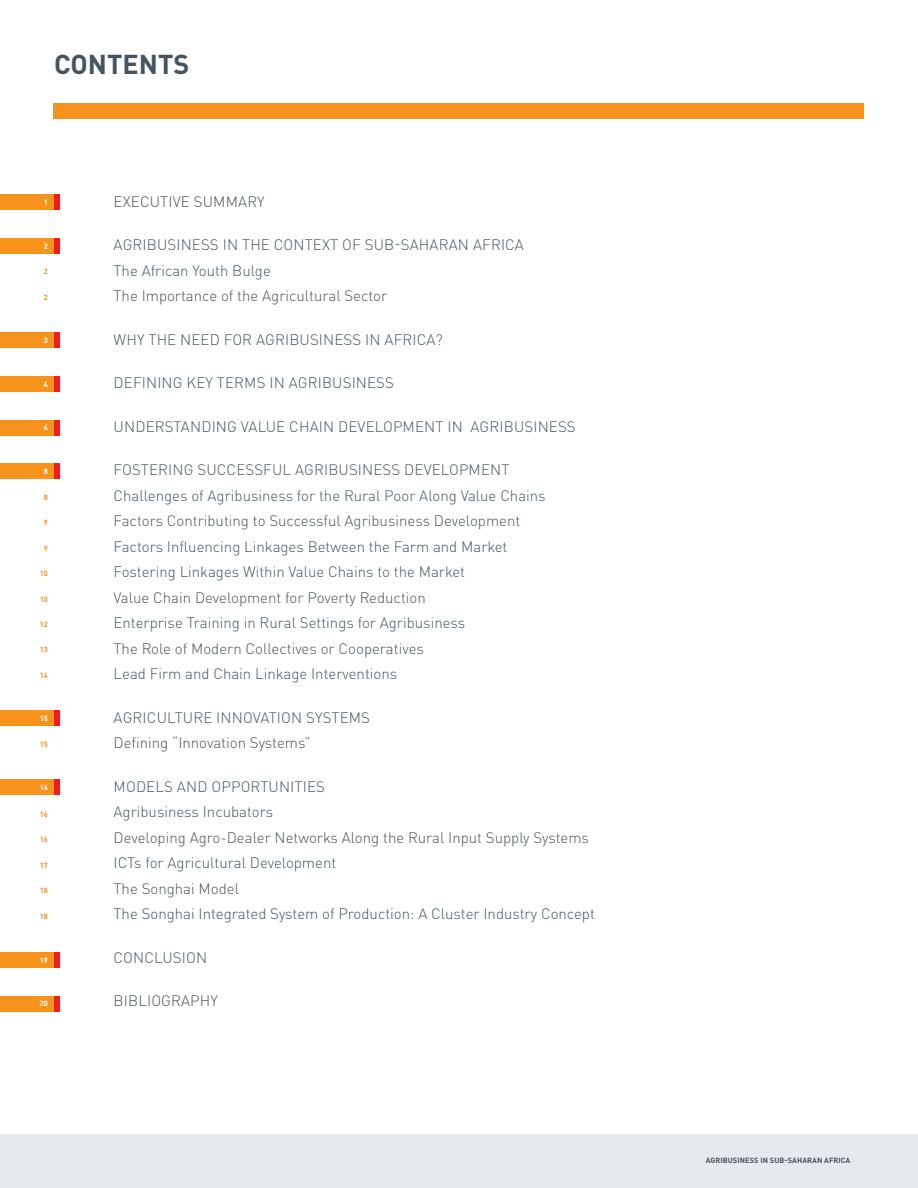
<style>
.page{position:relative;width:918px;height:1188px;background:#fff}
.page>*{position:absolute;margin:0;border:0;box-sizing:border-box;transform-origin:0 0}
.t1{font:700 27px "DIN Pro";color:#45555f}
.t2{font:300 15px/25.5px "DIN Pro";color:#45555f}
.t3{font:700 7.5px "DIN Pro";letter-spacing:.01em;color:#45555f}
.t4{font:700 7.5px "DIN Pro";color:#f7931d}
.t5{font:700 7.5px "DIN Pro";color:#fff}
</style>
<div class="page">
<div style="left:0;top:1134px;width:918px;height:54px;background:#e6e9ed"></div>
<div style="left:54px;top:103px;width:810px;height:16px;background:#f7931d"></div>
<div style="left:0;top:238px;width:60px;height:16px;background:#f7931d"></div>
<div style="left:54px;top:238px;width:6px;height:16px;background:#ee1d23"></div>
<div style="left:0;top:195px;width:60px;height:15px;background:#f7931d"></div>
<div style="left:54px;top:195px;width:6px;height:15px;background:#ee1d23"></div>
<div style="left:0;top:332px;width:60px;height:16px;background:#f7931d"></div>
<div style="left:54px;top:332px;width:6px;height:16px;background:#ee1d23"></div>
<div style="left:0;top:376px;width:60px;height:16px;background:#f7931d"></div>
<div style="left:54px;top:376px;width:6px;height:16px;background:#ee1d23"></div>
<div style="left:0;top:420px;width:60px;height:15px;background:#f7931d"></div>
<div style="left:54px;top:420px;width:6px;height:15px;background:#ee1d23"></div>
<div style="left:0;top:463px;width:60px;height:16px;background:#f7931d"></div>
<div style="left:54px;top:463px;width:6px;height:16px;background:#ee1d23"></div>
<div style="left:0;top:711px;width:60px;height:15px;background:#f7931d"></div>
<div style="left:54px;top:711px;width:6px;height:15px;background:#ee1d23"></div>
<div style="left:0;top:952px;width:60px;height:16px;background:#f7931d"></div>
<div style="left:54px;top:952px;width:6px;height:16px;background:#ee1d23"></div>
<div style="left:0;top:996px;width:60px;height:15px;background:#f7931d"></div>
<div style="left:54px;top:996px;width:6px;height:15px;background:#ee1d23"></div>
<div style="left:0;top:779px;width:60px;height:16px;background:#f7931d"></div>
<div style="left:54px;top:779px;width:6px;height:16px;background:#ee1d23"></div>
<p class="t1" style="left:54px;top:41px;width:137px">CONTENTS</p>
<p class="t5" style="left:44px;top:196px;width:6px">1</p>
<p class="t2" style="left:114px;top:187px;width:153px">EXECUTIVE SUMMARY</p>
<p class="t2" style="left:114px;top:231px;width:412px">AGRIBUSINESS IN THE CONTEXT OF SUB-SAHARAN AFRICA</p>
<p class="t2" style="left:114px;top:256px;width:275px">The African Youth Bulge<br>The Importance of the Agricultural Sector</p>
<p class="t2" style="left:114px;top:325px;width:331px">WHY THE NEED FOR AGRIBUSINESS IN AFRICA?</p>
<p class="t2" style="left:114px;top:369px;width:282px">DEFINING KEY TERMS IN AGRIBUSINESS</p>
<p class="t2" style="left:114px;top:412px;width:464px">UNDERSTANDING VALUE CHAIN DEVELOPMENT IN AGRIBUSINESS</p>
<p class="t2" style="left:114px;top:456px;width:397px">FOSTERING SUCCESSFUL AGRIBUSINESS DEVELOPMENT</p>
<p class="t2" style="left:114px;top:481px;width:434px">Challenges of Agribusiness for the Rural Poor Along Value Chains</p>
<p class="t2" style="left:114px;top:507px;width:408px">Factors Contributing to Successful Agribusiness Development</p>
<p class="t2" style="left:114px;top:532px;width:395px">Factors Influencing Linkages Between the Farm and Market</p>
<p class="t2" style="left:114px;top:558px;width:353px">Fostering Linkages Within Value Chains to the Market</p>
<p class="t2" style="left:114px;top:583px;width:314px">Value Chain Development for Poverty Reduction</p>
<p class="t2" style="left:114px;top:609px;width:353px">Enterprise Training in Rural Settings for Agribusiness</p>
<p class="t2" style="left:114px;top:634px;width:312px">The Role of Modern Collectives or Cooperatives</p>
<p class="t2" style="left:114px;top:660px;width:285px">Lead Firm and Chain Linkage Interventions</p>
<p class="t2" style="left:114px;top:703px;width:258px">AGRICULTURE INNOVATION SYSTEMS</p>
<p class="t2" style="left:114px;top:729px;width:199px">Defining “Innovation Systems”</p>
<p class="t2" style="left:114px;top:772px;width:213px">MODELS AND OPPORTUNITIES</p>
<p class="t2" style="left:114px;top:798px;width:161px">Agribusiness Incubators</p>
<p class="t2" style="left:114px;top:823px;width:477px">Developing Agro-Dealer Networks Along the Rural Input Supply Systems<br>ICTs for Agricultural Development</p>
<p class="t2" style="left:114px;top:874px;width:127px">The Songhai Model</p>
<p class="t2" style="left:114px;top:900px;width:483px">The Songhai Integrated System of Production: A Cluster Industry Concept</p>
<p class="t2" style="left:114px;top:943px;width:95px">CONCLUSION</p>
<p class="t2" style="left:114px;top:987px;width:106px">BIBLIOGRAPHY</p>
<p class="t5" style="left:44px;top:240px;width:6px">2</p>
<p class="t4" style="left:44px;top:265px;width:6px">2</p>
<p class="t4" style="left:44px;top:291px;width:6px">2</p>
<p class="t5" style="left:44px;top:334px;width:6px">3</p>
<p class="t5" style="left:44px;top:378px;width:6px">4</p>
<p class="t5" style="left:44px;top:421px;width:6px">6</p>
<p class="t5" style="left:44px;top:465px;width:6px">8</p>
<p class="t4" style="left:44px;top:491px;width:6px">8</p>
<p class="t4" style="left:44px;top:516px;width:6px">9</p>
<p class="t4" style="left:44px;top:542px;width:6px">9</p>
<p class="t4" style="left:40px;top:567px;width:10px">10</p>
<p class="t4" style="left:40px;top:593px;width:10px">10</p>
<p class="t4" style="left:40px;top:618px;width:10px">12</p>
<p class="t4" style="left:40px;top:644px;width:10px">13</p>
<p class="t4" style="left:40px;top:669px;width:10px">14</p>
<p class="t5" style="left:40px;top:712px;width:10px">15</p>
<p class="t4" style="left:40px;top:738px;width:10px">15</p>
<p class="t5" style="left:40px;top:781px;width:10px">16</p>
<p class="t4" style="left:40px;top:808px;width:10px">16</p>
<p class="t4" style="left:40px;top:833px;width:10px">16</p>
<p class="t4" style="left:40px;top:859px;width:10px">17</p>
<p class="t4" style="left:40px;top:884px;width:10px">18</p>
<p class="t4" style="left:40px;top:910px;width:10px">18</p>
<p class="t5" style="left:40px;top:954px;width:10px">19</p>
<p class="t5" style="left:40px;top:997px;width:10px">20</p>
<p class="t3" style="left:706px;top:1154px;width:146px">AGRIBUSINESS IN SUB-SAHARAN AFRICA</p>
</div>
